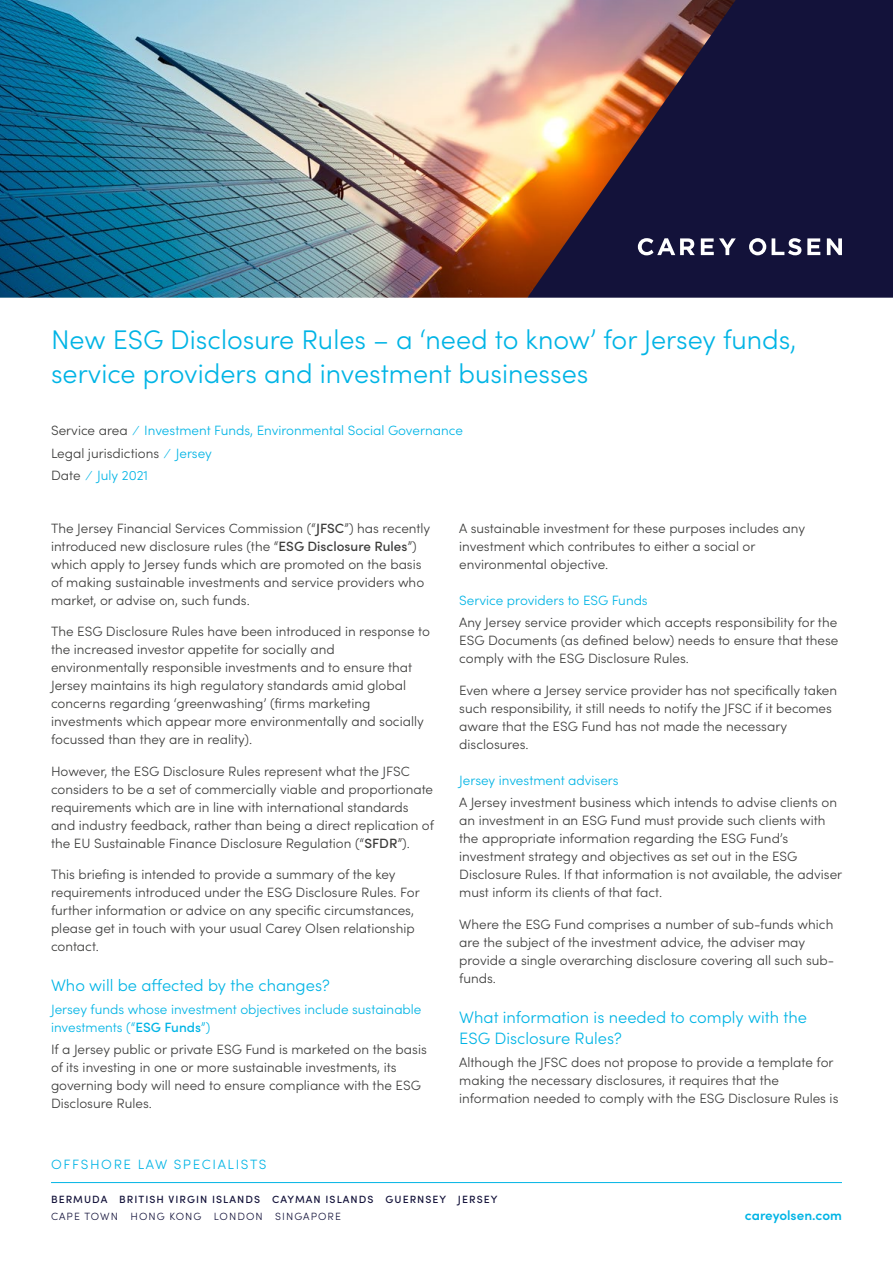
<style>
.page{position:relative;width:893px;height:1263px;background:#fff}
.page>*{position:absolute;margin:0;border:0;box-sizing:border-box;transform-origin:0 0}
.t1{font:300 27px/34.2px "Sofia Pro";color:#00b4e5}
.t2{font:300 16.5px/21.6px "Sofia Pro";color:#00b4e5}
.t3{font:300 13.5px/18px "Sofia Pro";color:#3c3c3b}
.t4{font:300 13.5px/22.5px "Sofia Pro";color:#00b4e5}
.t5{font:300 13.5px "Sofia Pro";letter-spacing:.12em;color:#00b4e5}
.t6{font:600 13.5px "Sofia Pro";color:#00b4e5}
.t7{font:500 10.5px "Sofia Pro";letter-spacing:.1em;color:#13123a}
.t8{font:300 10.5px "Sofia Pro";letter-spacing:.1em;color:#13123a}
.s1{color:#3c3c3b}
.s2{font-weight:500}
</style>
<div class="page">
<hr style="left:51px;top:1182px;width:791px;height:1px;background:#00b4e5">
<img style="left:0;top:0;width:527px;height:298px">
<svg style="left:527px;top:0;width:366px;height:298px;background:#493544"></svg>
<svg style="left:701px;top:238px;width:35px;height:17px"></svg>
<svg style="left:772px;top:238px;width:29px;height:17px"></svg>
<svg style="left:807px;top:238px;width:13px;height:17px"></svg>
<svg style="left:827px;top:238px;width:15px;height:17px"></svg>
<svg style="left:749px;top:238px;width:17px;height:17px"></svg>
<svg style="left:638px;top:238px;width:57px;height:17px"></svg>
<h1 class="t1" style="left:51px;top:320px;width:747px">New ESG Disclosure Rules – a ‘need to know’ for Jersey funds, service providers and investment businesses</h1>
<p class="t4" style="left:51px;top:418px;width:413px"><span class="s1">Service area</span> ⁄ Investment Funds, Environmental Social Governance<br><span class="s1">Legal jurisdictions</span> ⁄ Jersey<br><span class="s1">Date</span> ⁄ July 2021</p>
<p class="t3" style="left:51px;top:518px;width:381px">The Jersey Financial Services Commission (“<span class="s2">JFSC</span>”) has recently introduced new disclosure rules (the “<span class="s2">ESG Disclosure Rules</span>”) which apply to Jersey funds which are promoted on the basis of making sustainable investments and service providers who market, or advise on, such funds.</p>
<p class="t3" style="left:51px;top:622px;width:380px">The ESG Disclosure Rules have been introduced in response to the increased investor appetite for socially and environmentally responsible investments and to ensure that Jersey maintains its high regulatory standards amid global concerns regarding ‘greenwashing’ (firms marketing investments which appear more environmentally and socially focussed than they are in reality).</p>
<p class="t3" style="left:51px;top:761px;width:384px">However, the ESG Disclosure Rules represent what the JFSC considers to be a set of commercially viable and proportionate requirements which are in line with international standards and industry feedback, rather than being a direct replication of the EU Sustainable Finance Disclosure Regulation (“<span class="s2">SFDR</span>”).</p>
<p class="t3" style="left:51px;top:865px;width:370px">This briefing is intended to provide a summary of the key requirements introduced under the ESG Disclosure Rules. For further information or advice on any specific circumstances, please get in touch with your usual Carey Olsen relationship contact.</p>
<p class="t2" style="left:51px;top:973px;width:280px">Who will be affected by the changes?</p>
<p class="t4" style="left:51px;top:999px;width:372px;line-height:18px">Jersey funds whose investment objectives include sustainable investments (“<span class="s2">ESG Funds</span>”)</p>
<p class="t3" style="left:51px;top:1039px;width:377px">If a Jersey public or private ESG Fund is marketed on the basis of its investing in one or more sustainable investments, its governing body will need to ensure compliance with the ESG Disclosure Rules.</p>
<p class="t3" style="left:459px;top:518px;width:347px">A sustainable investment for these purposes includes any investment which contributes to either a social or environmental objective.</p>
<p class="t4" style="left:459px;top:588px;width:190px">Service providers to ESG Funds</p>
<p class="t3" style="left:459px;top:613px;width:381px;text-align:justify">Any Jersey service provider which accepts responsibility for the ESG Documents (as defined below) needs to ensure that these comply with the ESG Disclosure Rules.</p>
<p class="t3" style="left:459px;top:680px;width:379px">Even where a Jersey service provider has not specifically taken such responsibility, it still needs to notify the JFSC if it becomes aware that the ESG Fund has not made the necessary disclosures.</p>
<p class="t4" style="left:459px;top:768px;width:161px">Jersey investment advisers</p>
<p class="t3" style="left:459px;top:793px;width:385px">A Jersey investment business which intends to advise clients on an investment in an ESG Fund must provide such clients with the appropriate information regarding the ESG Fund’s investment strategy and objectives as set out in the ESG Disclosure Rules. If that information is not available, the adviser must inform its clients of that fact.</p>
<p class="t3" style="left:459px;top:914px;width:377px">Where the ESG Fund comprises a number of sub-funds which are the subject of the investment advice, the adviser may provide a single overarching disclosure covering all such sub&shy;funds.</p>
<p class="t2" style="left:459px;top:1005px;width:349px">What information is needed to comply with the<br>ESG Disclosure Rules?</p>
<p class="t3" style="left:459px;top:1052px;width:381px">Although the JFSC does not propose to provide a template for making the necessary disclosures, it requires that the information needed to comply with the ESG Disclosure Rules is</p>
<p class="t5" style="left:51px;top:1155px;width:217px">OFFSHORE LAW SPECIALISTS</p>
<p class="t7" style="left:51px;top:1191px;width:448px">BERMUDA BRITISH VIRGIN ISLANDS CAYMAN ISLANDS GUERNSEY JERSEY</p>
<p class="t8" style="left:51px;top:1209px;width:291px">CAPE TOWN HONG KONG LONDON SINGAPORE</p>
<p class="t6" style="left:745px;top:1205px;width:98px">careyolsen.com</p>
</div>
